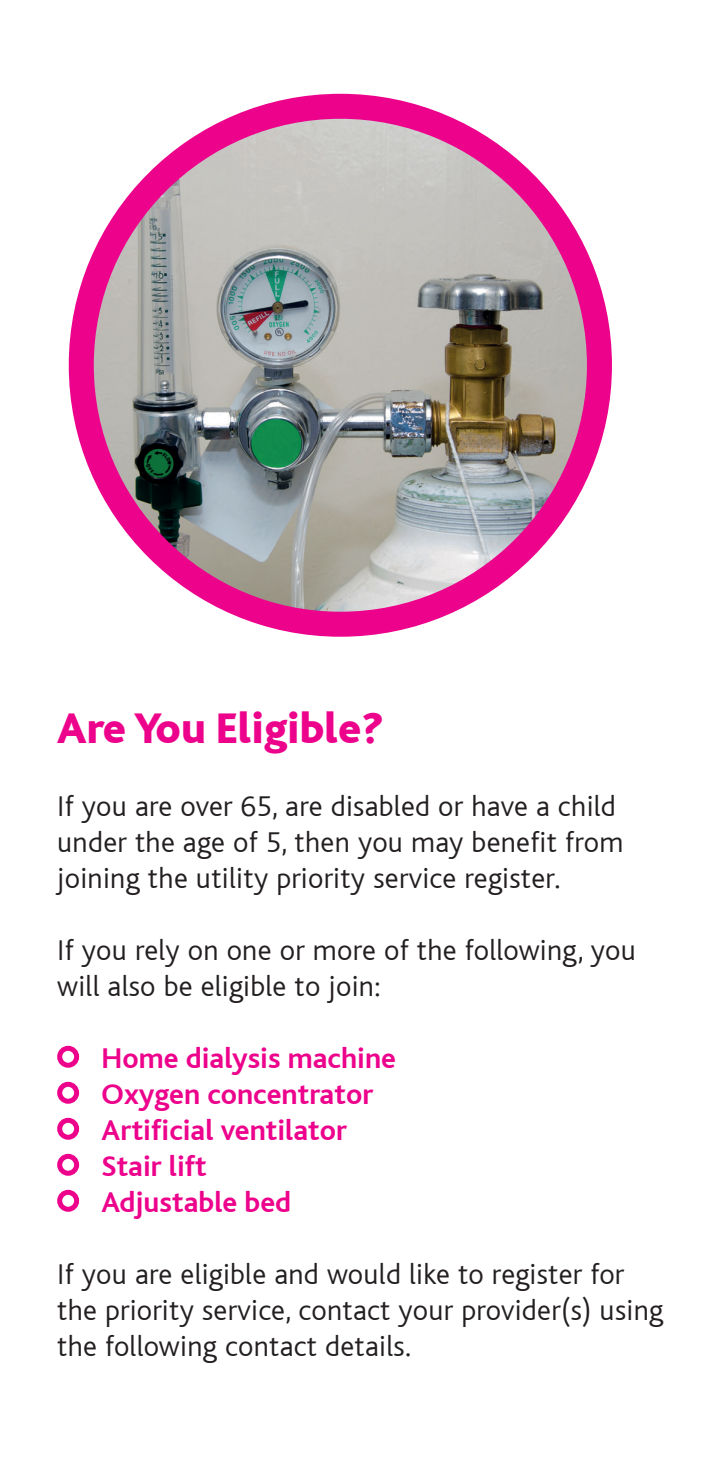
<style>
.page{position:relative;width:707px;height:1483px;background:#fff}
.page>*{position:absolute;margin:0;border:0;box-sizing:border-box;transform-origin:0 0}
.t1{font:800 45px "Bliss";color:#ed028c}
.t2{font:300 30px/36px "Bliss";letter-spacing:.01em;color:#231f20}
.t3{font:700 30px/36px "Bliss";color:#ed028c}
</style>
<div class="page">
<div style="left:57px;top:1046px;width:22px;height:21px;border:5px solid #ed028c;border-radius:50%"></div>
<div style="left:57px;top:1082px;width:22px;height:21px;border:5px solid #ed028c;border-radius:50%"></div>
<div style="left:57px;top:1118px;width:22px;height:21px;border:5px solid #ed028c;border-radius:50%"></div>
<div style="left:57px;top:1154px;width:22px;height:21px;border:5px solid #ed028c;border-radius:50%"></div>
<div style="left:57px;top:1190px;width:22px;height:21px;border:5px solid #ed028c;border-radius:50%"></div>
<img style="left:81px;top:106px;width:518px;height:518px;border-radius:259px">
<div style="left:69px;top:94px;width:543px;height:543px;border:25px solid #ed028c;border-radius:50%"></div>
<p class="t1" style="left:57px;top:704px;width:327px">Are You Eligible?</p>
<p class="t2" style="left:57px;top:788px;width:567px">If you are over 65, are disabled or have a child under the age of 5, then you may benefit from joining the utility priority service register.</p>
<p class="t2" style="left:57px;top:932px;width:580px">If you rely on one or more of the following, you will also be eligible to join:</p>
<p class="t3" style="left:102px;top:1040px;width:296px">Home dialysis machine<br>Oxygen concentrator<br>Artificial ventilator<br>Stair lift<br>Adjustable bed</p>
<p class="t2" style="left:57px;top:1256px;width:607px">If you are eligible and would like to register for the priority service, contact your provider(s) using the following contact details.</p>
</div>
